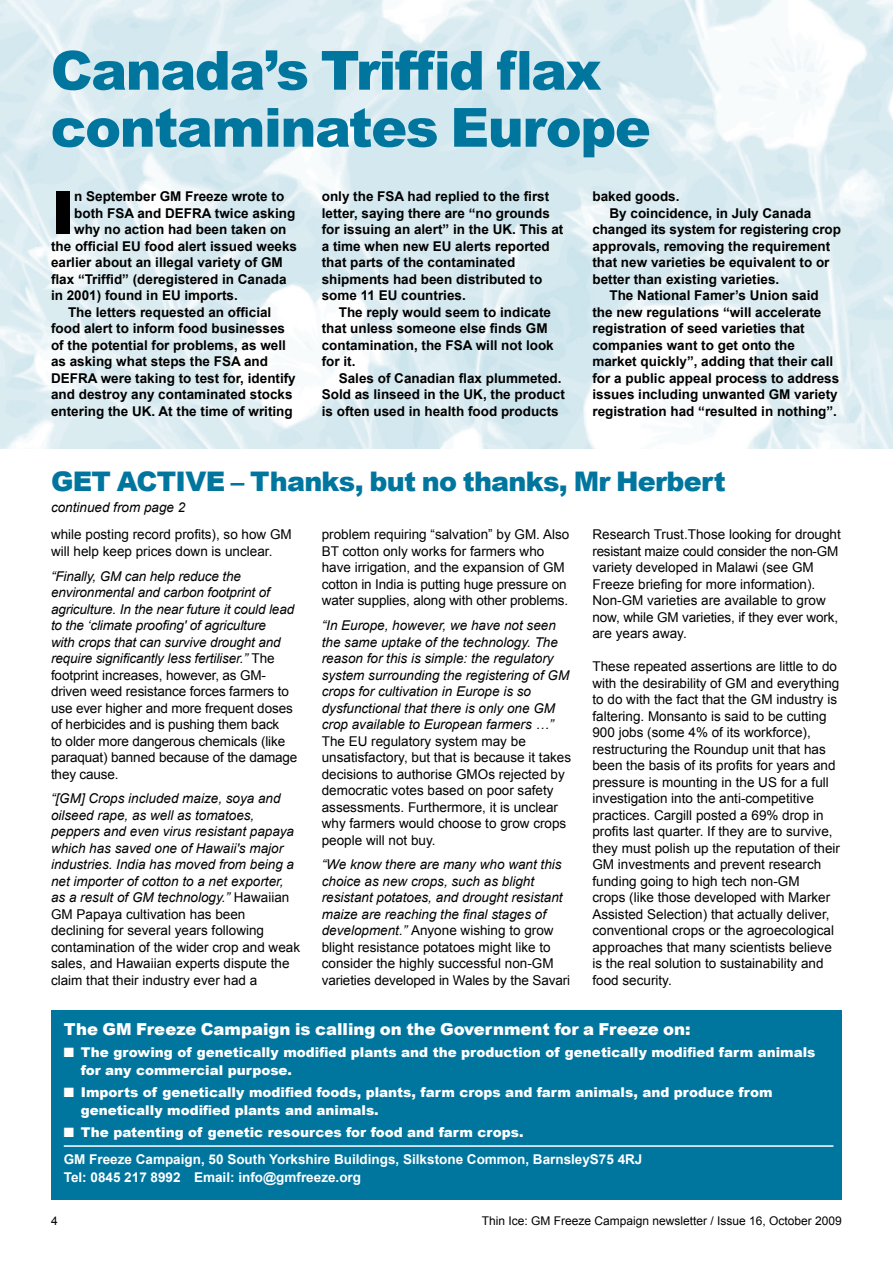
<style>
.page{position:relative;width:893px;height:1263px;background:#fff}
.page>*{position:absolute;margin:0;border:0;box-sizing:border-box;transform-origin:0 0}
.t1{font:900 59.55px "Arial";color:#000}
.t2{font:900 54px/57px "Arial";letter-spacing:-.025em;color:#00769f}
.t3{font:900 27px "Arial";letter-spacing:-.025em;color:#00769f}
.t4{font:900 16.5px "Arial";color:#fff}
.t5{font:13.5px/16.5px "Arial";color:#000}
.t6{font:700 13.5px/16.5px "Arial";color:#000}
.t7{font:italic 13.5px/16.5px "Arial";color:#000}
.t8{font:900 13.5px/18px "Arial";color:#fff}
.t9{font:700 13.5px/26.5px "Arial";color:#fff}
.t10{font:12px "Arial";color:#000}
.s1{font-style:italic}
.s2{font-style:normal}
.s3{font-weight:900}
</style>
<div class="page">
<img style="left:0;top:0;width:893px;height:449px">
<div style="left:51px;top:1010px;width:791px;height:189px;background:#00769f"></div>
<hr style="left:64px;top:1145px;width:769px;height:2px;background:#fff">
<h2 class="t2" style="left:51px;top:42px;width:602px">Canada’s Triffid flax contaminates Europe</h2>
<h1 class="t1" style="left:51px;top:180px;width:15px">I</h1>
<p class="t6" style="left:74px;top:189px;width:212px">n September GM Freeze wrote to</p>
<p class="t6" style="left:322px;top:189px;width:243px">only the FSA had replied to the first letter, saying there are “no grounds for issuing an alert” in the UK. This at a time when new EU alerts reported that parts of the contaminated shipments had been distributed to some 11 EU countries.</p>
<p class="t6" style="left:322px;top:304px;width:234px;text-indent:17px">The reply would seem to indicate that unless someone else finds GM contamination, the FSA will not look for it.</p>
<p class="t6" style="left:322px;top:370px;width:245px;text-indent:17px">Sales of Canadian flax plummeted.<br>Sold as linseed in the UK, the product is often used in health food products</p>
<p class="t6" style="left:592px;top:189px;width:89px">baked goods.</p>
<p class="t6" style="left:609px;top:205px;width:203px">By coincidence, in July Canada</p>
<p class="t6" style="left:592px;top:222px;width:250px">changed its system for registering crop</p>
<p class="t6" style="left:592px;top:238px;width:239px">approvals, removing the requirement</p>
<p class="t6" style="left:592px;top:255px;width:239px">that new varieties be equivalent to or</p>
<p class="t6" style="left:592px;top:271px;width:188px">better than existing varieties.</p>
<p class="t6" style="left:609px;top:288px;width:211px">The National Famer’s Union said</p>
<p class="t6" style="left:592px;top:304px;width:230px">the new regulations “will accelerate</p>
<p class="t6" style="left:592px;top:321px;width:214px">registration of seed varieties that</p>
<p class="t6" style="left:592px;top:337px;width:204px">companies want to get onto the</p>
<p class="t6" style="left:592px;top:354px;width:242px">market quickly”, adding that their call</p>
<p class="t6" style="left:592px;top:370px;width:248px">for a public appeal process to address</p>
<p class="t6" style="left:592px;top:387px;width:247px">issues including unwanted GM variety</p>
<p class="t6" style="left:592px;top:403px;width:246px">registration had “resulted in nothing”.</p>
<p class="t6" style="left:74px;top:205px;width:223px">both FSA and DEFRA twice asking</p>
<p class="t6" style="left:74px;top:222px;width:214px">why no action had been taken on</p>
<p class="t6" style="left:51px;top:238px;width:248px">the official EU food alert issued weeks</p>
<p class="t6" style="left:51px;top:255px;width:233px">earlier about an illegal variety of GM</p>
<p class="t6" style="left:51px;top:271px;width:237px">flax “Triffid” (deregistered in Canada</p>
<p class="t6" style="left:51px;top:288px;width:188px">in 2001) found in EU imports.</p>
<p class="t6" style="left:68px;top:304px;width:205px">The letters requested an official</p>
<p class="t6" style="left:51px;top:321px;width:236px">food alert to inform food businesses</p>
<p class="t6" style="left:51px;top:337px;width:236px">of the potential for problems, as well</p>
<p class="t6" style="left:51px;top:354px;width:219px">as asking what steps the FSA and</p>
<p class="t6" style="left:51px;top:370px;width:246px">DEFRA were taking to test for, identify</p>
<p class="t6" style="left:51px;top:387px;width:243px">and destroy any contaminated stocks</p>
<p class="t6" style="left:51px;top:403px;width:243px">entering the UK. At the time of writing</p>
<h3 class="t3" style="left:51px;top:467px;width:676px">Get Active – Thanks, but no thanks, Mr Herbert</h3>
<p class="t7" style="left:51px;top:499px;width:136px">continued from page 2</p>
<p class="t5" style="left:51px;top:526px;width:242px">while posting record profits), so how GM will help keep prices down is unclear.</p>
<p class="t5" style="left:51px;top:568px;width:248px"><span class="s1">“Finally, GM can help reduce the environmental and carbon footprint of agriculture. In the near future it could lead to the ‘climate proofing' of agriculture<br>with crops that can survive drought and require significantly less fertiliser.”</span> The footprint increases, however, as GM&shy;driven weed resistance forces farmers to use ever higher and more frequent doses of herbicides and is pushing them back<br>to older more dangerous chemicals (like paraquat) banned because of the damage they cause.</p>
<p class="t7" style="left:51px;top:791px;width:251px">“[GM] Crops included maize, soya and oilseed rape, as well as tomatoes, peppers and even virus resistant papaya which has saved one of Hawaii's major industries. India has moved from being a net importer of cotton to a net exporter, as a result of GM technology.” <span class="s2">Hawaiian GM Papaya cultivation has been declining for several years following contamination of the wider crop and weak sales, and Hawaiian experts dispute the claim that their industry ever had a</span></p>
<p class="t5" style="left:322px;top:526px;width:249px">problem requiring “salvation” by GM. Also BT cotton only works for farmers who have irrigation, and the expansion of GM cotton in India is putting huge pressure on water supplies, along with other problems.</p>
<p class="t7" style="left:322px;top:617px;width:249px">“In Europe, however, we have not seen the same uptake of the technology. The reason for this is simple: the regulatory system surrounding the registering of GM crops for cultivation in Europe is so dysfunctional that there is only one GM crop available to European farmers …”</p>
<p class="t5" style="left:322px;top:733px;width:251px">The EU regulatory system may be unsatisfactory, but that is because it takes decisions to authorise GMOs rejected by democratic votes based on poor safety assessments. Furthermore, it is unclear why farmers would choose to grow crops people will not buy.</p>
<p class="t7" style="left:322px;top:856px;width:250px">“We know there are many who want this choice as new crops, such as blight resistant potatoes, and drought resistant maize are reaching the final stages of development.” <span class="s2">Anyone wishing to grow blight resistance potatoes might like to consider the highly successful non-GM varieties developed in Wales by the Savari</span></p>
<p class="t5" style="left:592px;top:526px;width:250px">Research Trust.Those looking for drought resistant maize could consider the non-GM variety developed in Malawi (see GM Freeze briefing for more information).<br>Non-GM varieties are available to grow now, while GM varieties, if they ever work, are years away.</p>
<p class="t5" style="left:592px;top:658px;width:249px">These repeated assertions are little to do with the desirability of GM and everything to do with the fact that the GM industry is faltering. Monsanto is said to be cutting 900 jobs (some 4% of its workforce), restructuring the Roundup unit that has been the basis of its profits for years and pressure is mounting in the US for a full investigation into the anti-competitive practices. Cargill posted a 69% drop in profits last quarter. If they are to survive, they must polish up the reputation of their GM investments and prevent research funding going to high tech non-GM<br>crops (like those developed with Marker Assisted Selection) that actually deliver, conventional crops or the agroecological approaches that many scientists believe is the real solution to sustainability and food security.</p>
<p class="t4" style="left:64px;top:1019px;width:628px">The GM Freeze Campaign is calling on the Government for a Freeze on:</p>
<p class="t8" style="left:81px;top:1043px;width:736px;text-indent:-17px">■ The growing of genetically modified plants and the production of genetically modified farm animals for any commercial purpose.</p>
<p class="t8" style="left:81px;top:1083px;width:693px;text-indent:-17px">■ Imports of genetically modified foods, plants, farm crops and farm animals, and produce from genetically modified plants and animals.</p>
<p class="t9" style="left:64px;top:1120px;width:580px">■ <span class="s3">The patenting of genetic resources for food and farm crops.<br></span>GM Freeze Campaign, 50 South Yorkshire Buildings, Silkstone Common, BarnsleyS75 4RJ</p>
<p class="t9" style="left:64px;top:1164px;width:299px">Tel: 0845 217 8992 Email: info@gmfreeze.org</p>
<p class="t10" style="left:51px;top:1212px;width:8px">4</p>
<p class="t10" style="left:482px;top:1212px;width:362px">Thin Ice: GM Freeze Campaign newsletter / Issue 16, October 2009</p>
</div>
